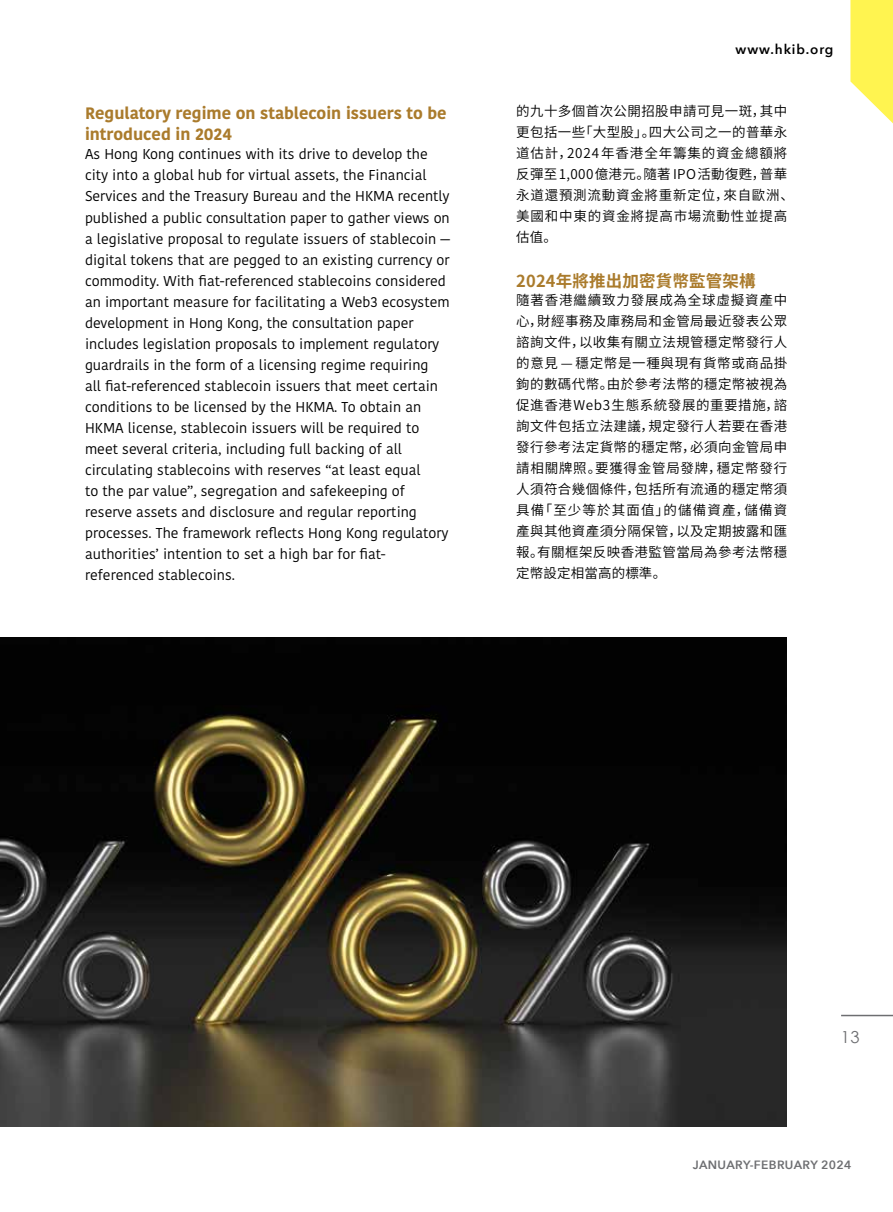
<style>
.page{position:relative;width:893px;height:1212px;background:#fff}
.page>*{position:absolute;margin:0;border:0;box-sizing:border-box;transform-origin:0 0}
.t1{font:700 16.5px/21px "Kohinoor Bangla";color:#aa7b2c}
.t2{font:700 16.5px "Source Han Sans CN";letter-spacing:.01em;color:#aa7b2c}
.t3{font:16.5px "Century Gothic";color:#6d6e71}
.t4{font:14.25px/21px "Kohinoor Bangla";color:#000}
.t5{font:13.5px/21px "Source Han Sans CN";letter-spacing:.03em;color:#000;text-align:justify}
.t6{font:13.5px/21px "Source Han Sans CN";letter-spacing:.055em;color:#000}
.t7{font:600 13.5px "Avenir Next";letter-spacing:.065em;color:#000}
.t8{font:600 12px "Avenir Next";letter-spacing:.03em;color:#6d6e71}
</style>
<div class="page">
<hr style="left:841px;top:1015px;width:52px;height:1px;background:#6d6e71">
<svg style="left:850px;top:0;width:43px;height:124px"></svg>
<img style="left:0;top:638px;width:787px;height:488px">
<p class="t1" style="left:85px;top:102px;width:363px">Regulatory regime on stablecoin issuers to be introduced in 2024</p>
<p class="t4" style="left:85px;top:144px;width:367px">As Hong Kong continues with its drive to develop the city into a global hub for virtual assets, the Financial Services and the Treasury Bureau and the HKMA recently published a public consultation paper to gather views on a legislative proposal to regulate issuers of stablecoin — digital tokens that are pegged to an existing currency or commodity. With fiat-referenced stablecoins considered an important measure for facilitating a Web3 ecosystem development in Hong Kong, the consultation paper includes legislation proposals to implement regulatory guardrails in the form of a licensing regime requiring<br>all fiat-referenced stablecoin issuers that meet certain conditions to be licensed by the HKMA. To obtain an HKMA license, stablecoin issuers will be required to meet several criteria, including full backing of all circulating stablecoins with reserves “at least equal<br>to the par value”, segregation and safekeeping of reserve assets and disclosure and regular reporting processes. The framework reflects Hong Kong regulatory authorities’ intention to set a high bar for fiat&shy;referenced stablecoins.</p>
<p class="t7" style="left:736px;top:38px;width:99px">www.hkib.org</p>
<p class="t6" style="left:516px;top:101px;width:279px">的九十多個首次公開招股申請可見一斑，其中更包括一些「大型股」。四大公司之一的普華永道估計，2024年香港全年籌集的資金總額將反彈至1,000億港元。隨著IPO活動復甦，普華永道還預測流動資金將重新定位，來自歐洲、美國和中東的資金將提高市場流動性並提高估值。</p>
<p class="t2" style="left:516px;top:271px;width:241px">2024年將推出加密貨幣監管架構</p>
<p class="t5" style="left:516px;top:290px;width:273px">隨著香港繼續致力發展成為全球虛擬資產中心，財經事務及庫務局和金管局最近發表公眾諮詢文件，以收集有關立法規管穩定幣發行人的意見 — 穩定幣是一種與現有貨幣或商品掛鉤的數碼代幣。由於參考法幣的穩定幣被視為促進香港Web3生態系統發展的重要措施，諮詢文件包括立法建議，規定發行人若要在香港發行參考法定貨幣的穩定幣，必須向金管局申請相關牌照。要獲得金管局發牌，穩定幣發行人須符合幾個條件，包括所有流通的穩定幣須具備「至少等於其面值」的儲備資產，儲備資產與其他資產須分隔保管，以及定期披露和匯報。有關框架反映香港監管當局為參考法幣穩定幣設定相當高的標準。</p>
<p class="t3" style="left:841px;top:1027px;width:21px">13</p>
<p class="t8" style="left:693px;top:1154px;width:160px">JANUARY‑FEBRUARY 2024</p>
</div>
